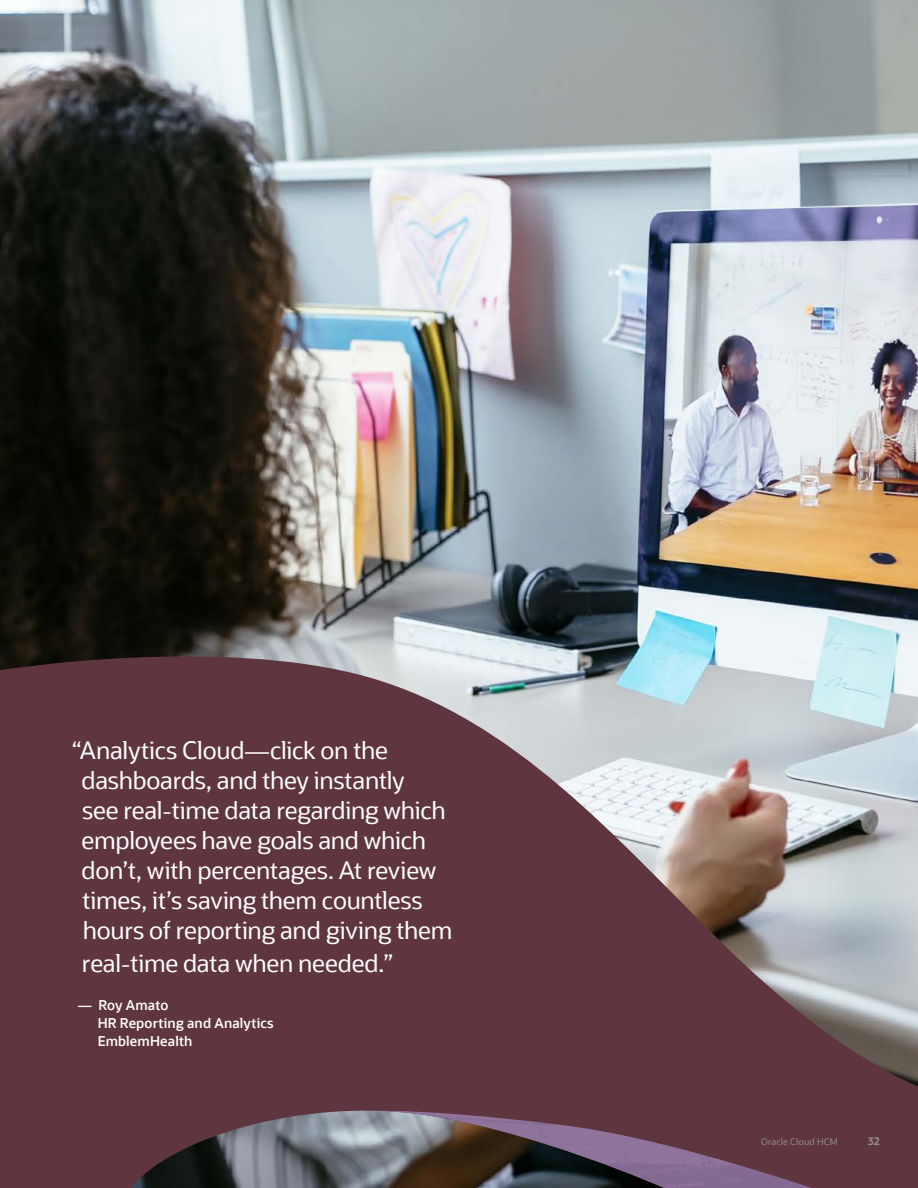
<style>
.page{position:relative;width:918px;height:1188px;background:#fff}
.page>*{position:absolute;margin:0;border:0;box-sizing:border-box;transform-origin:0 0}
.t1{font:24px/30px "Oracle Sans";letter-spacing:-.01em;color:#fff}
.Quote_Author{font:600 13.5px/18px "Oracle Sans";letter-spacing:.01em;color:#fff}
.t2{font:700 10.5px "Oracle Sans";color:#958f8b}
.t3{font:9px "Oracle Sans";letter-spacing:.025em;color:#958f8b}
</style>
<div class="page">
<img style="left:0;top:0;width:918px;height:635px">
<svg style="left:0;top:635px;width:918px;height:553px;background:#785e65"></svg>
<svg style="left:352px;top:1105px;width:566px;height:83px;background:#65434c"></svg>
<img style="left:377px;top:1111px;width:435px;height:77px">
<p class="t1" style="left:82px;top:735px;width:372px;text-indent:-9px">“Analytics Cloud—click on the dashboards, and they instantly<br>see real-time data regarding which employees have goals and which don’t, with percentages. At review times, it’s saving them countless hours of reporting and giving them</p>
<p class="t1" style="left:82px;top:948px;width:312px">real-time data when needed.”</p>
<p class="Quote_Author" style="left:98px;top:996px;width:177px;text-indent:-19px">— Roy Amato<br>HR Reporting and Analytics<br>EmblemHealth</p>
<p class="t3" style="left:761px;top:1136px;width:78px">Oracle Cloud HCM</p>
<p class="t2" style="left:868px;top:1135px;width:13px">32</p>
</div>
